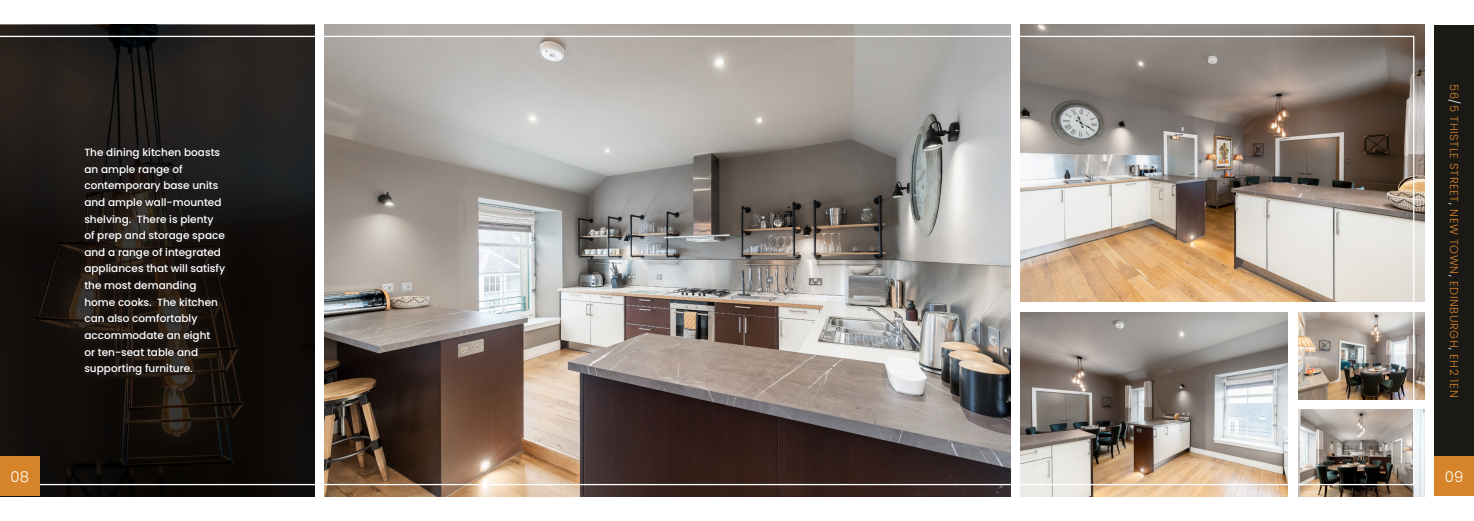
<style>
.page{position:relative;width:1474px;height:521px;background:#fff}
.page>*{position:absolute;margin:0;border:0;box-sizing:border-box;transform-origin:0 0}
.t1{font:300 14.88px "Poppins";color:#fff}
.t2{font:300 11.38px "Poppins";letter-spacing:.05em;color:#d5842a}
.t3{font:500 10.5px/16.6px "Poppins";color:#fff}
.s1{color:#fff}
</style>
<div class="page">
<img style="left:324px;top:25px;width:686px;height:471px">
<img style="left:1020px;top:485px;width:267px;height:11px">
<img style="left:1020px;top:25px;width:404px;height:277px">
<img style="left:1414px;top:313px;width:10px;height:86px">
<img style="left:1298px;top:410px;width:126px;height:86px">
<svg style="left:0;top:25px;width:314px;height:471px"></svg>
<div style="left:1434px;top:25px;width:39px;height:432px;background:#1b1915"></div>
<div style="left:1434px;top:457px;width:39px;height:39px;background:#d5842a"></div>
<img style="left:0;top:36px;width:1414px;height:449px">
<div style="left:0;top:457px;width:40px;height:39px;background:#d5842a"></div>
<h1 class="t1" style="left:11px;top:468px;width:20px">08</h1>
<p class="t3" style="left:84px;top:144px;width:142px">The dining kitchen boasts an ample range of contemporary base units and ample wall-mounted shelving. There is plenty of prep and storage space and a range of integrated appliances that will satisfy the most demanding home cooks. The kitchen can also comfortably accommodate an eight<br>or ten-seat table and supporting furniture.</p>
<p class="t2" style="left:1460px;top:84px;width:315px;rotate:90deg">56<span class="s1">/</span>5 THISTLE STREET<span class="s1">,</span> NEW TOWN<span class="s1">,</span> EDINBURGH<span class="s1">,</span> EH2 1EN</p>
<h1 class="t1" style="left:1444px;top:468px;width:20px">09</h1>
</div>
